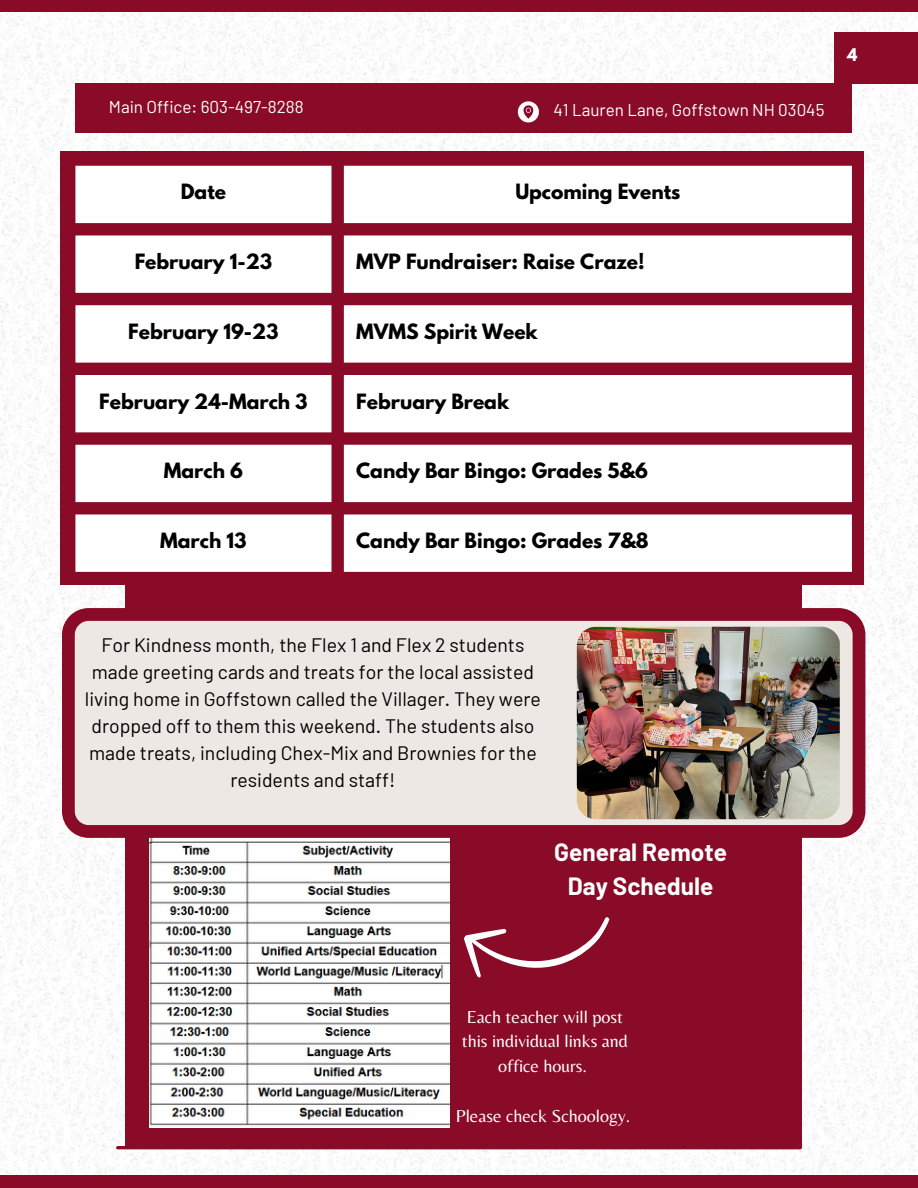
<style>
.page{position:relative;width:918px;height:1188px;background:#fff}
.page>*{position:absolute;margin:0;border:0;box-sizing:border-box;transform-origin:0 0}
.t1{font:700 24.45px/34px "Barlow";color:#fff;text-align:center}
.t2{font:19.5px/27px "Barlow";color:#000;text-align:center}
.t3{font:700 18.75px "League Spartan";color:#000}
.t4{font:18px/24.8px "Belleza";color:#fff;text-align:center}
.t5{font:17.1px "Barlow";color:#fff}
.t6{font:700 15.45px "League Spartan";color:#fff}
</style>
<div class="page">
<img style="left:0;top:12px;width:918px;height:1163px">
<div style="left:0;top:0;width:918px;height:12px;background:#890b28"></div>
<div style="left:126px;top:169px;width:676px;height:978px;background:#890b28"></div>
<div style="left:0;top:1175px;width:918px;height:13px;background:#890b28"></div>
<div style="left:834px;top:32px;width:84px;height:52px;background:#890b28"></div>
<hr style="left:118px;top:1146px;width:682px;height:3px;background:#890b28">
<img style="left:150px;top:838px;width:300px;height:290px">
<svg style="left:464px;top:917px;width:146px;height:61px"></svg>
<div style="left:60px;top:152px;width:803px;height:433px;background:#890b28"></div>
<svg style="left:75px;top:166px;width:777px;height:406px;fill:#fff"></svg>
<div style="left:75px;top:83px;width:777px;height:49px;background:#890b28"></div>
<svg style="left:518px;top:101px;width:21px;height:21px"></svg>
<svg style="left:62px;top:608px;width:803px;height:230px;fill:#ede8e3"></svg>
<img style="left:577px;top:627px;width:263px;height:192px">
<p class="t5" style="left:109px;top:96px;width:196px">Main Office: 603-497-8288</p>
<p class="t5" style="left:553px;top:99px;width:273px">41 Lauren Lane, Goffstown NH 03045</p>
<p class="t6" style="left:847px;top:47px;width:12px">4</p>
<p class="t3" style="left:181px;top:183px;width:47px">Date</p>
<p class="t3" style="left:515px;top:183px;width:167px">Upcoming Events</p>
<p class="t3" style="left:135px;top:252px;width:139px">February 1-23</p>
<p class="t3" style="left:356px;top:252px;width:290px">MVP Fundraiser: Raise Craze!</p>
<p class="t3" style="left:128px;top:322px;width:152px">February 19-23</p>
<p class="t3" style="left:356px;top:322px;width:183px">MVMS Spirit Week</p>
<p class="t3" style="left:99px;top:392px;width:210px">February 24-March 3</p>
<p class="t3" style="left:356px;top:392px;width:154px">February Break</p>
<p class="t3" style="left:164px;top:462px;width:81px">March 6</p>
<p class="t3" style="left:356px;top:462px;width:293px">Candy Bar Bingo: Grades 5&amp;6</p>
<p class="t3" style="left:160px;top:531px;width:88px">March 13</p>
<p class="t3" style="left:356px;top:531px;width:294px">Candy Bar Bingo: Grades 7&amp;8</p>
<h2 class="t2" style="left:85px;top:631px;width:458px">For Kindness month, the Flex 1 and Flex 2 students made greeting cards and treats for the local assisted living home in Goffstown called the Villager. They were dropped off to them this weekend. The students also made treats, including Chex-Mix and Brownies for the residents and staff!</h2>
<p class="t1" style="left:554px;top:835px;width:174px">General Remote<br>Day Schedule</p>
<h2 class="t4" style="left:462px;top:1004px;width:168px">Each teacher will post this individual links and office hours.</h2>
<h2 class="t4" style="left:456px;top:1103px;width:176px">Please check Schoology.</h2>
</div>
